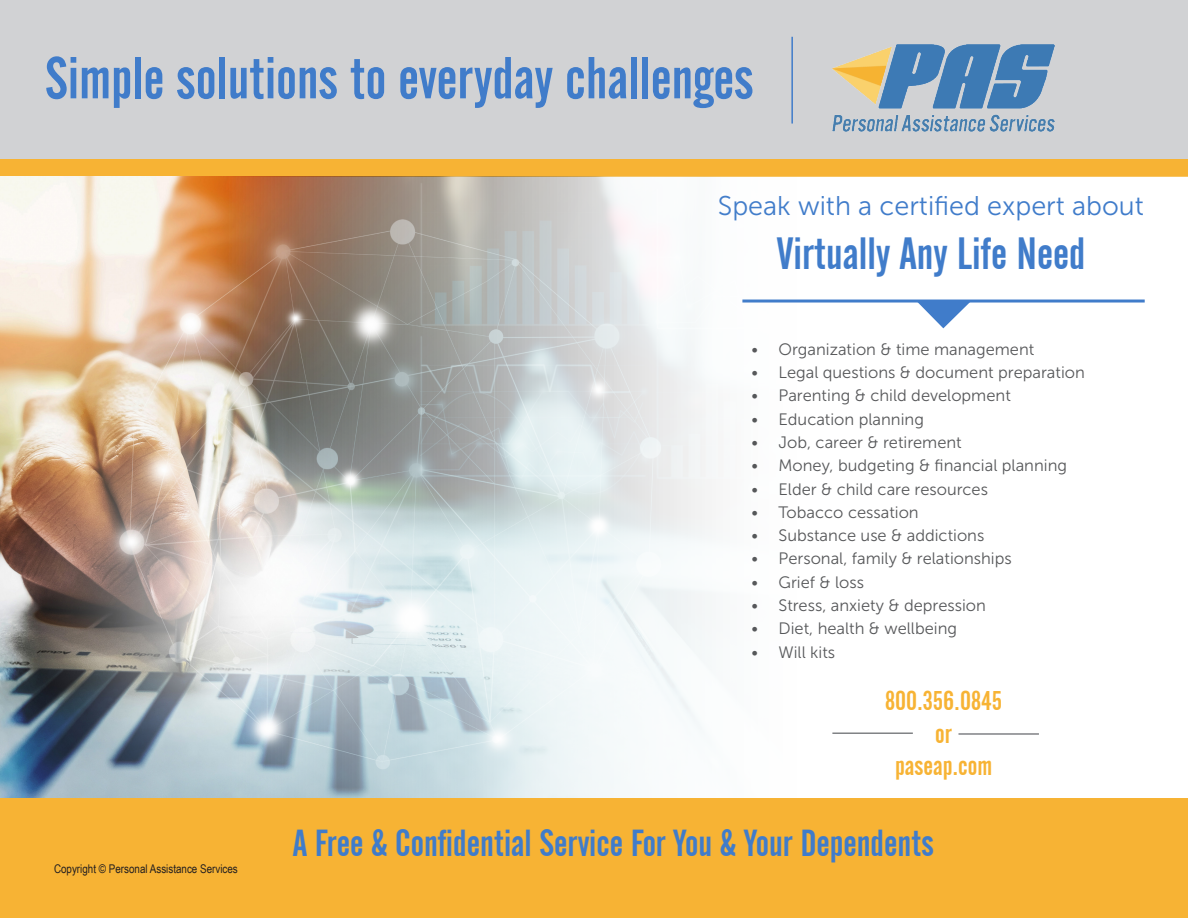
<style>
.page{position:relative;width:1188px;height:918px;background:#fff}
.page>*{position:absolute;margin:0;border:0;box-sizing:border-box;transform-origin:0 0}
.t1{font:58.5px "Alternate Gothic No 2 BT";color:#407cca}
.t2{font:45px "Alternate Gothic No 2 BT";color:#407cca}
.t3{font:37.5px "Alternate Gothic No 2 BT";color:#407cca}
.t4{font:27px "Museo Sans 300";color:#407cca}
.t5{font:27px "Alternate Gothic No 2 BT";color:#f7b334}
.t6{font:16.5px "Museo Sans 300";color:#57585a}
.t7{font:12px "Arial Narrow";color:#231f20}
</style>
<div class="page">
<div style="left:0;top:159px;width:1188px;height:18px;background:#f7b334"></div>
<hr style="left:742px;top:300px;width:403px;height:3px;background:#407cca">
<svg style="left:916px;top:302px;width:55px;height:26px"></svg>
<div style="left:0;top:0;width:1188px;height:159px;background:#d1d2d4"></div>
<div style="left:0;top:798px;width:1188px;height:120px;background:#f7b334"></div>
<img style="left:832px;top:44px;width:223px;height:87px">
<hr style="left:958px;top:733px;width:81px;height:2px;background:#808285">
<hr style="left:832px;top:732px;width:81px;height:2px;background:#808285">
<hr style="left:791px;top:37px;width:2px;height:87px;background:#407cca">
<img style="left:0;top:177px;width:814px;height:621px">
<p class="t1" style="left:45px;top:46px;width:710px">Simple solutions to everyday challenges</p>
<p class="t4" style="left:718px;top:192px;width:428px">Speak with a certified expert about</p>
<p class="t2" style="left:776px;top:229px;width:311px">Virtually Any Life Need</p>
<p class="t6" style="left:752px;top:340px;width:284px">• Organization &amp; time management</p>
<p class="t6" style="left:752px;top:363px;width:335px">• Legal questions &amp; document preparation</p>
<p class="t6" style="left:752px;top:387px;width:261px">• Parenting &amp; child development</p>
<p class="t6" style="left:752px;top:410px;width:174px">• Education planning</p>
<p class="t6" style="left:752px;top:433px;width:212px">• Job, career &amp; retirement</p>
<p class="t6" style="left:752px;top:457px;width:317px">• Money, budgeting &amp; financial planning</p>
<p class="t6" style="left:752px;top:480px;width:238px">• Elder &amp; child care resources</p>
<p class="t6" style="left:752px;top:503px;width:169px">• Tobacco cessation</p>
<p class="t6" style="left:752px;top:527px;width:234px">• Substance use &amp; addictions</p>
<p class="t6" style="left:752px;top:550px;width:262px">• Personal, family &amp; relationships</p>
<p class="t6" style="left:752px;top:573px;width:114px">• Grief &amp; loss</p>
<p class="t6" style="left:752px;top:597px;width:236px">• Stress, anxiety &amp; depression</p>
<p class="t6" style="left:752px;top:620px;width:207px">• Diet, health &amp; wellbeing</p>
<p class="t6" style="left:752px;top:643px;width:85px">• Will kits</p>
<p class="t5" style="left:885px;top:686px;width:119px">800.356.0845</p>
<p class="t5" style="left:935px;top:718px;width:18px">or</p>
<p class="t5" style="left:895px;top:751px;width:99px">paseap.com</p>
<p class="t7" style="left:54px;top:860px;width:185px">Copyright © Personal Assistance Services</p>
<p class="t3" style="left:293px;top:822px;width:643px">A Free &amp; Confidential Service For You &amp; Your Dependents</p>
</div>
